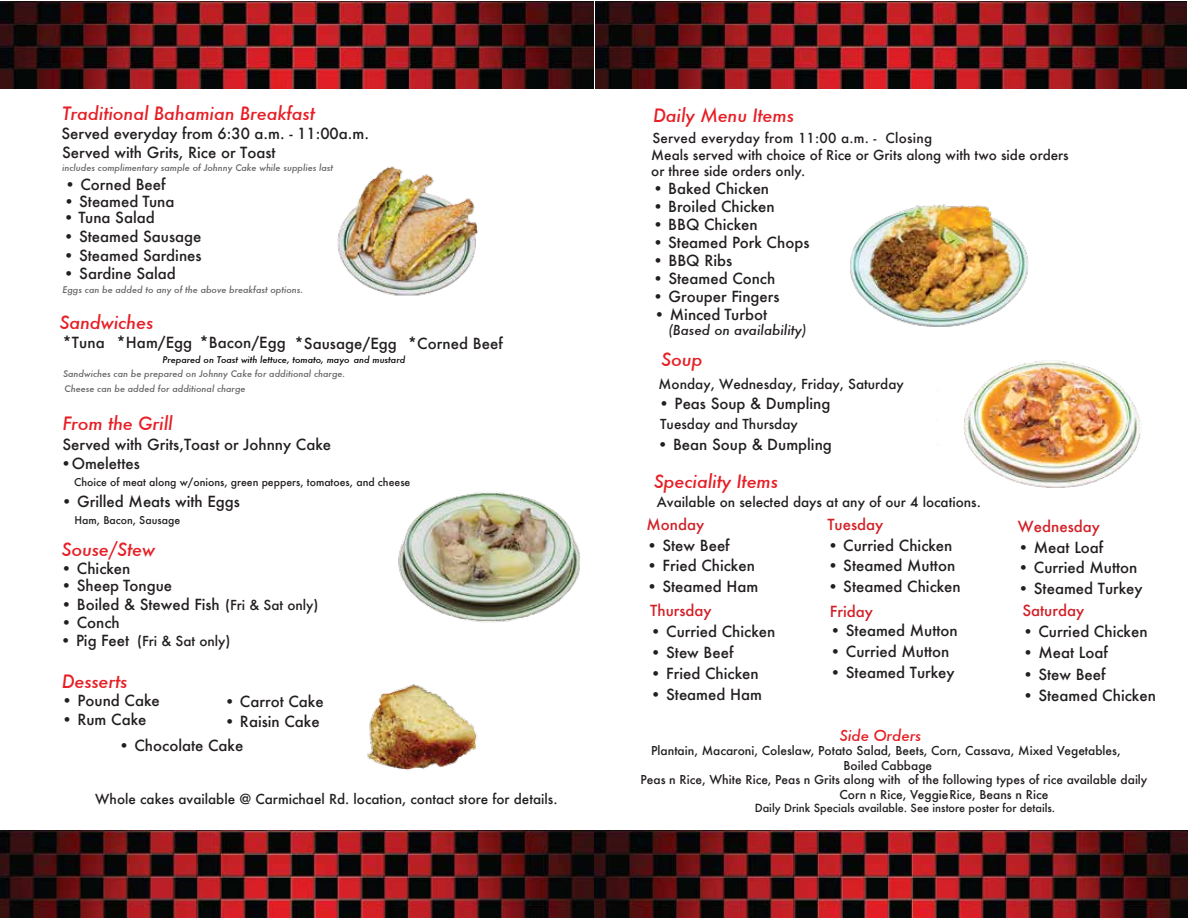
<style>
.page{position:relative;width:1188px;height:918px;background:#fff}
.page>*{position:absolute;margin:0;border:0;box-sizing:border-box;transform-origin:0 0}
.t1{font:italic 500 18px "Futura";letter-spacing:-.01em;color:#e61e25}
.t2{font:500 15px "Futura";color:#231f20}
.t3{font:500 15px "Futura";color:#d22027}
.t4{font:italic 500 15px "Futura";letter-spacing:-.01em;color:#e61e25}
.t5{font:500 13.5px/16.2px "Futura";color:#231f20}
.t6{font:italic 500 13.5px "Futura";color:#231f20}
.t7{font:500 12px "Futura";color:#231f20}
.t8{font:500 10.95px "Futura";color:#231f20}
.t9{font:500 10.5px "Futura";color:#231f20}
.t10{font:italic 500 9px "Futura";color:#616262}
.t11{font:italic 500 9px "Futura";color:#000}
.s1{font-size:13.5px}
.s2{font-size:15px}
</style>
<div class="page">
<img style="left:596px;top:2px;width:590px;height:87px">
<img style="left:0;top:831px;width:1188px;height:87px">
<img style="left:0;top:2px;width:593px;height:87px">
<img style="left:964px;top:360px;width:177px;height:128px">
<img style="left:850px;top:204px;width:179px;height:123px">
<img style="left:337px;top:166px;width:141px;height:130px">
<img style="left:398px;top:492px;width:182px;height:130px">
<img style="left:367px;top:684px;width:111px;height:87px">
<p class="t1" style="left:62px;top:101px;width:255px">Traditional Bahamian Breakfast</p>
<p class="t1" style="left:653px;top:103px;width:142px">Daily Menu Items</p>
<p class="t5" style="left:653px;top:129px;width:281px">Served everyday from 11:00 a.m. - Closing</p>
<p class="t2" style="left:61px;top:123px;width:309px">Served everyday from 6:30 a.m. - 11:00a.m.</p>
<p class="t2" style="left:62px;top:142px;width:215px">Served with Grits, Rice or Toast</p>
<p class="t10" style="left:62px;top:162px;width:272px">includes complimentary sample of Johnny Cake while supplies last</p>
<p class="t5" style="left:651px;top:146px;width:419px">Meals served with choice of Rice or Grits along with two side orders or three side orders only.</p>
<p class="t2" style="left:65px;top:175px;width:103px">• Corned Beef</p>
<p class="t2" style="left:652px;top:178px;width:118px">• Baked Chicken</p>
<p class="t2" style="left:652px;top:196px;width:124px">• Broiled Chicken</p>
<p class="t2" style="left:652px;top:214px;width:107px">• BBQ Chicken</p>
<p class="t2" style="left:652px;top:232px;width:159px">• Steamed Pork Chops</p>
<p class="t2" style="left:63px;top:191px;width:113px">• Steamed Tuna</p>
<p class="t2" style="left:63px;top:207px;width:93px">• Tuna Salad</p>
<p class="t2" style="left:63px;top:226px;width:140px">• Steamed Sausage</p>
<p class="t2" style="left:63px;top:245px;width:140px">• Steamed Sardines</p>
<p class="t2" style="left:63px;top:263px;width:114px">• Sardine Salad</p>
<p class="t2" style="left:653px;top:251px;width:81px">• BBQ Ribs</p>
<p class="t2" style="left:653px;top:268px;width:124px">• Steamed Conch</p>
<p class="t2" style="left:653px;top:286px;width:128px">• Grouper Fingers</p>
<p class="t2" style="left:654px;top:304px;width:115px">• Minced Turbot</p>
<p class="t6" style="left:668px;top:321px;width:140px">(Based on availability)</p>
<p class="t10" style="left:63px;top:284px;width:242px">Eggs can be added to any of the above breakfast options.</p>
<p class="t1" style="left:59px;top:310px;width:95px">Sandwiches</p>
<p class="t2" style="left:63px;top:333px;width:442px">*Tuna *Ham/Egg *Bacon/Egg *Sausage/Egg *Corned Beef</p>
<p class="t10" style="left:65px;top:383px;width:183px">Cheese can be added for additional charge</p>
<p class="t1" style="left:661px;top:347px;width:43px">Soup</p>
<p class="t5" style="left:659px;top:376px;width:247px">Monday, Wednesday, Friday, Saturday</p>
<p class="t2" style="left:659px;top:393px;width:173px">• Peas Soup &amp; Dumpling</p>
<p class="t5" style="left:660px;top:415px;width:139px">Tuesday and Thursday</p>
<p class="t2" style="left:657px;top:434px;width:176px">• Bean Soup &amp; Dumpling</p>
<p class="t11" style="left:162px;top:354px;width:245px">Prepared on Toast with lettuce, tomato, mayo and mustard</p>
<p class="t10" style="left:63px;top:368px;width:284px">Sandwiches can be prepared on Johnny Cake for additional charge.</p>
<p class="t1" style="left:62px;top:410px;width:112px">From the Grill</p>
<p class="t2" style="left:62px;top:434px;width:270px">Served with Grits,Toast or Johnny Cake</p>
<p class="t2" style="left:60px;top:453px;width:81px">•Omelettes</p>
<p class="t9" style="left:74px;top:475px;width:338px">Choice of meat along w/onions, green peppers, tomatoes, and cheese</p>
<p class="t2" style="left:61px;top:492px;width:180px">• Grilled Meats with Eggs</p>
<p class="t9" style="left:75px;top:513px;width:107px">Ham, Bacon, Sausage</p>
<p class="t1" style="left:61px;top:537px;width:95px">Souse/Stew</p>
<p class="t2" style="left:61px;top:558px;width:71px">• Chicken</p>
<p class="t2" style="left:61px;top:576px;width:113px">• Sheep Tongue</p>
<p class="t2" style="left:61px;top:612px;width:60px">• Conch</p>
<p class="t2" style="left:61px;top:595px;width:259px">• Boiled &amp; Stewed Fish <span class="s1">(Fri &amp; Sat only)</span></p>
<p class="t5" style="left:60px;top:632px;width:172px"><span class="s2">• Pig Feet</span> (Fri &amp; Sat only)</p>
<p class="t1" style="left:62px;top:669px;width:67px">Desserts</p>
<p class="t2" style="left:62px;top:690px;width:100px">• Pound Cake</p>
<p class="t2" style="left:62px;top:709px;width:86px">• Rum Cake</p>
<p class="t2" style="left:118px;top:735px;width:126px">• Chocolate Cake</p>
<p class="t2" style="left:224px;top:691px;width:101px">• Carrot Cake</p>
<p class="t2" style="left:224px;top:711px;width:97px">• Raisin Cake</p>
<p class="t5" style="left:95px;top:791px;width:464px">Whole cakes available @ Carmichael Rd. location, contact store for details.</p>
<p class="t1" style="left:654px;top:469px;width:126px">Speciality Items</p>
<p class="t5" style="left:657px;top:494px;width:325px">Available on selected days at any of our 4 locations.</p>
<p class="t3" style="left:647px;top:514px;width:59px">Monday</p>
<p class="t2" style="left:647px;top:536px;width:85px">• Stew Beef</p>
<p class="t2" style="left:647px;top:555px;width:110px">• Fried Chicken</p>
<p class="t2" style="left:647px;top:576px;width:113px">• Steamed Ham</p>
<p class="t3" style="left:827px;top:514px;width:57px">Tuesday</p>
<p class="t2" style="left:827px;top:535px;width:127px">• Curried Chicken</p>
<p class="t2" style="left:827px;top:555px;width:129px">• Steamed Mutton</p>
<p class="t2" style="left:827px;top:576px;width:135px">• Steamed Chicken</p>
<p class="t3" style="left:650px;top:600px;width:63px">Thursday</p>
<p class="t2" style="left:650px;top:621px;width:127px">• Curried Chicken</p>
<p class="t2" style="left:650px;top:642px;width:85px">• Stew Beef</p>
<p class="t2" style="left:650px;top:663px;width:110px">• Fried Chicken</p>
<p class="t2" style="left:650px;top:685px;width:113px">• Steamed Ham</p>
<p class="t3" style="left:830px;top:602px;width:45px">Friday</p>
<p class="t2" style="left:830px;top:620px;width:129px">• Steamed Mutton</p>
<p class="t2" style="left:830px;top:641px;width:121px">• Curried Mutton</p>
<p class="t2" style="left:830px;top:662px;width:126px">• Steamed Turkey</p>
<p class="t3" style="left:1018px;top:516px;width:83px">Wednesday</p>
<p class="t2" style="left:1018px;top:537px;width:87px">• Meat Loaf</p>
<p class="t2" style="left:1018px;top:557px;width:121px">• Curried Mutton</p>
<p class="t2" style="left:1018px;top:578px;width:126px">• Steamed Turkey</p>
<p class="t3" style="left:1022px;top:600px;width:63px">Saturday</p>
<p class="t2" style="left:1022px;top:621px;width:127px">• Curried Chicken</p>
<p class="t2" style="left:1022px;top:642px;width:87px">• Meat Loaf</p>
<p class="t2" style="left:1022px;top:664px;width:85px">• Stew Beef</p>
<p class="t2" style="left:1022px;top:685px;width:135px">• Steamed Chicken</p>
<p class="t4" style="left:839px;top:725px;width:83px">Side Orders</p>
<p class="t7" style="left:651px;top:742px;width:471px">Plantain, Macaroni, Coleslaw, Potato Salad, Beets, Corn, Cassava, Mixed Vegetables,</p>
<p class="t7" style="left:843px;top:757px;width:90px">Boiled Cabbage</p>
<p class="t7" style="left:641px;top:772px;width:508px">Peas n Rice, White Rice, Peas n Grits along with of the following types of rice available daily</p>
<p class="t7" style="left:840px;top:786px;width:210px">Corn n Rice, Veggie Rice, Beans n Rice</p>
<p class="t8" style="left:755px;top:800px;width:302px">Daily Drink Specials available. See instore poster for details.</p>
</div>
